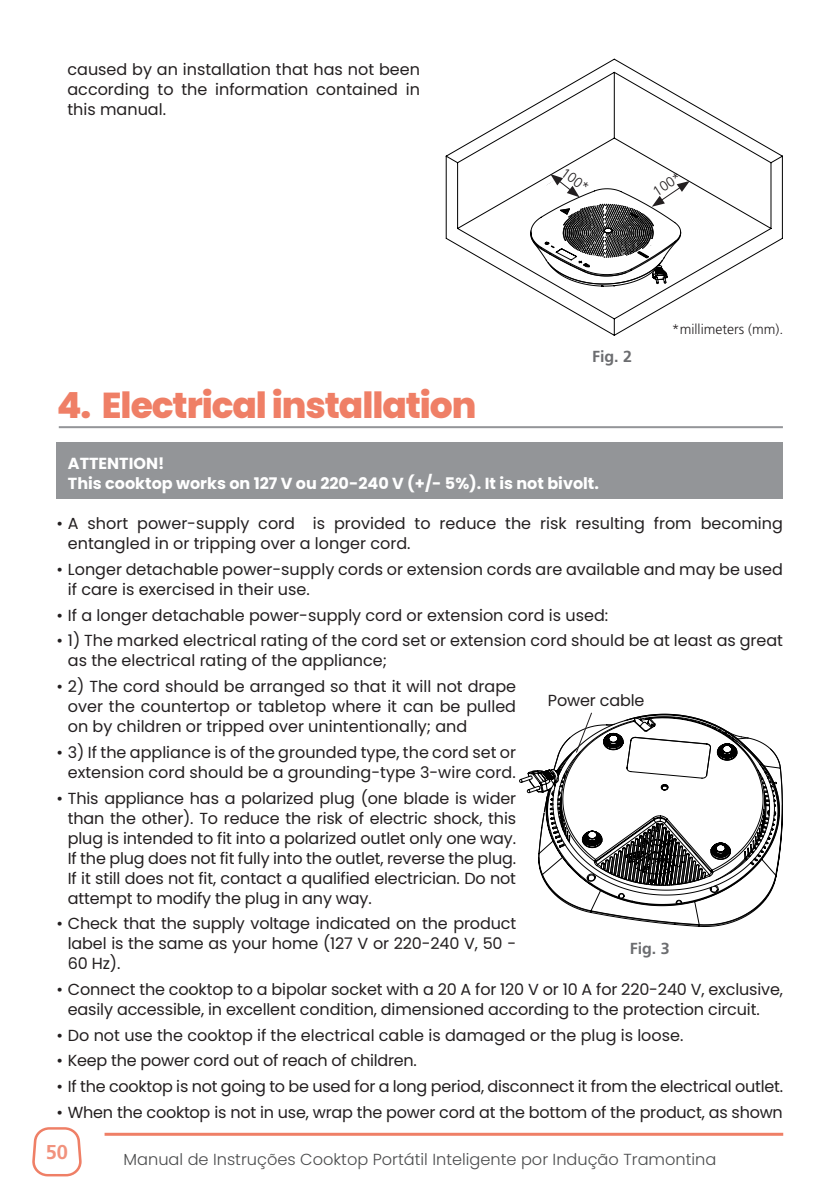
<style>
.page{position:relative;width:840px;height:1191px;background:#fff}
.page>*{position:absolute;margin:0;border:0;box-sizing:border-box;transform-origin:0 0}
.Títulos{font:800 36px "Poppins";letter-spacing:-.03em;color:#ef7f66}
.t1{font:700 20px "Frutiger LT Pro";color:#f1927d}
.t2{font:16px/20px "Poppins";color:#231f20}
.t3{font:300 16px "Poppins";color:#4b4c4d}
.t4{font:700 16px "Poppins";color:#fff}
.t5{font:700 16px "Frutiger LT Pro";color:#6c6d70}
.t6{font:300 14px "Frutiger LT Pro";color:#231f20}
</style>
<div class="page">
<hr style="left:104px;top:1132px;width:678px;height:3px;background:#ef7f66">
<svg style="left:32px;top:1127px;width:50px;height:49px"></svg>
<svg style="left:519px;top:712px;width:261px;height:213px"></svg>
<div style="left:56px;top:442px;width:726px;height:57px;background:#939598"></div>
<hr style="left:59px;top:426px;width:723px;height:2px;background:#939598">
<svg style="left:445px;top:58px;width:337px;height:278px"></svg>
<svg style="left:518px;top:141px;width:202px;height:151px"></svg>
<p class="t2" style="left:67px;top:60px;width:354px;text-align:justify">caused by an installation that has not been according to the information contained in this manual.</p>
<p class="t6" style="left:567px;top:164px;width:32px;rotate:36deg">100*</p>
<p class="t6" style="left:649px;top:186px;width:32px;rotate:-33deg">100*</p>
<p class="Títulos" style="left:57px;top:384px;width:421px">4. Electrical installation</p>
<p class="t5" style="left:591px;top:347px;width:42px">Fig. 2</p>
<p class="t4" style="left:68px;top:454px;width:98px">ATTENTION!</p>
<p class="t4" style="left:68px;top:474px;width:532px">This cooktop works on 127 V ou 220-240 V (+/- 5%). It is not bivolt.</p>
<p class="t6" style="left:671px;top:321px;width:113px">*millimeters (mm).</p>
<p class="t2" style="left:68px;top:514px;width:716px;text-indent:-11px">• A short power-supply cord is provided to reduce the risk resulting from becoming entangled in or tripping over a longer cord.</p>
<p class="t2" style="left:68px;top:559px;width:716px;text-indent:-11px">• Longer detachable power-supply cords or extension cords are available and may be used if care is exercised in their use.</p>
<p class="t2" style="left:56px;top:605px;width:553px">• If a longer detachable power-supply cord or extension cord is used:</p>
<p class="t2" style="left:68px;top:631px;width:716px;text-indent:-11px">• 1) The marked electrical rating of the cord set or extension cord should be at least as great as the electrical rating of the appliance;</p>
<p class="t2" style="left:68px;top:676px;width:449px;text-align:justify;text-indent:-11px">• 2) The cord should be arranged so that it will not drape over the countertop or tabletop where it can be pulled on by children or tripped over unintentionally; and</p>
<p class="t2" style="left:56px;top:742px;width:461px;text-align:right">• 3) If the appliance is of the grounded type, the cord set or extension cord should be a grounding-type 3-wire cord.</p>
<p class="t2" style="left:68px;top:788px;width:449px;text-align:justify;text-indent:-11px">• This appliance has a polarized plug (one blade is wider than the other). To reduce the risk of electric shock, this plug is intended to fit into a polarized outlet only one way.<br>If the plug does not fit fully into the outlet, reverse the plug.<br>If it still does not fit, contact a qualified electrician. Do not attempt to modify the plug in any way.</p>
<p class="t2" style="left:68px;top:913px;width:449px;text-align:justify;text-indent:-11px">• Check that the supply voltage indicated on the product label is the same as your home (127 V or 220-240 V, 50 - 60 Hz).</p>
<p class="t2" style="left:68px;top:979px;width:716px;text-indent:-11px">• Connect the cooktop to a bipolar socket with a 20 A for 120 V or 10 A for 220-240 V, exclusive, easily accessible, in excellent condition, dimensioned according to the protection circuit.</p>
<p class="t2" style="left:56px;top:1025px;width:628px">• Do not use the cooktop if the electrical cable is damaged or the plug is loose.</p>
<p class="t2" style="left:56px;top:1050px;width:362px">• Keep the power cord out of reach of children.</p>
<p class="t2" style="left:56px;top:1076px;width:727px">• If the cooktop is not going to be used for a long period, disconnect it from the electrical outlet.</p>
<p class="t2" style="left:56px;top:1102px;width:727px">• When the cooktop is not in use, wrap the power cord at the bottom of the product, as shown</p>
<p class="t2" style="left:547px;top:690px;width:98px">Power cable</p>
<p class="t5" style="left:629px;top:939px;width:42px">Fig. 3</p>
<p class="t1" style="left:46px;top:1140px;width:24px">50</p>
<p class="t3" style="left:123px;top:1149px;width:594px">Manual de Instruções Cooktop Portátil Inteligente por Indução Tramontina</p>
</div>
